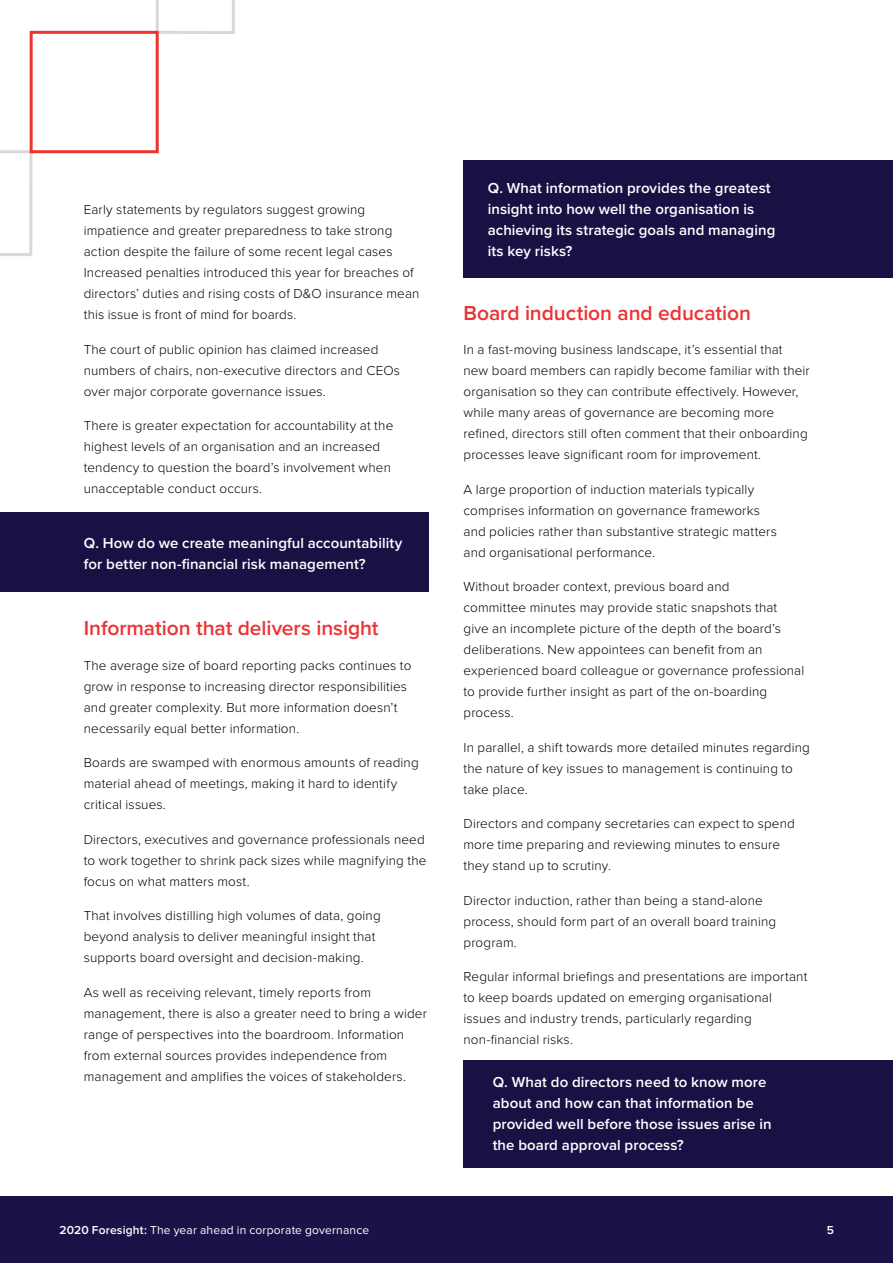
<style>
.page{position:relative;width:893px;height:1263px;background:#fff}
.page>*{position:absolute;margin:0;border:0;box-sizing:border-box;transform-origin:0 0}
.t1{font:600 21px "Proxima Nova";letter-spacing:-.005em;color:#ea3335}
.t2{font:600 15px/21px "Proxima Nova";letter-spacing:.005em;color:#fff}
.t3{font:300 13.5px/21px "Proxima Nova";letter-spacing:.01em;color:#000}
.t4{font:12px "Proxima Nova";letter-spacing:.015em;color:#fff}
.t5{font:600 12px "Proxima Nova";color:#fff}
.s1{font-weight:600}
</style>
<div class="page">
<div style="left:0;top:1196px;width:893px;height:67px;background:#191348"></div>
<svg style="left:0;top:0;width:235px;height:256px"></svg>
<div style="left:30px;top:31px;width:129px;height:122px;border:3px solid #ed332e"></div>
<div style="left:463px;top:160px;width:430px;height:117px;background:#171144"></div>
<div style="left:463px;top:1059px;width:430px;height:108px;background:#171144"></div>
<div style="left:0;top:512px;width:428px;height:80px;background:#171144"></div>
<p class="t3" style="left:84px;top:199px;width:337px">Early statements by regulators suggest growing impatience and greater preparedness to take strong action despite the failure of some recent legal cases Increased penalties introduced this year for breaches of directors’ duties and rising costs of D&amp;O insurance mean this issue is front of mind for boards.</p>
<p class="t3" style="left:84px;top:339px;width:318px">The court of public opinion has claimed increased numbers of chairs, non-executive directors and CEOs over major corporate governance issues.</p>
<p class="t3" style="left:84px;top:415px;width:311px">There is greater expectation for accountability at the highest levels of an organisation and an increased tendency to question the board’s involvement when unacceptable conduct occurs.</p>
<p class="t2" style="left:84px;top:533px;width:320px">Q. How do we create meaningful accountability for better non-financial risk management?</p>
<h1 class="t1" style="left:84px;top:616px;width:296px">Information that delivers insight</h1>
<p class="t3" style="left:84px;top:655px;width:329px">The average size of board reporting packs continues to grow in response to increasing director responsibilities and greater complexity. But more information doesn’t necessarily equal better information.</p>
<p class="t3" style="left:84px;top:753px;width:336px">Boards are swamped with enormous amounts of reading material ahead of meetings, making it hard to identify critical issues.</p>
<p class="t3" style="left:84px;top:829px;width:344px">Directors, executives and governance professionals need to work together to shrink pack sizes while magnifying the focus on what matters most.</p>
<p class="t3" style="left:84px;top:906px;width:298px">That involves distilling high volumes of data, going beyond analysis to deliver meaningful insight that supports board oversight and decision-making.</p>
<p class="t3" style="left:84px;top:982px;width:345px">As well as receiving relevant, timely reports from management, there is also a greater need to bring a wider range of perspectives into the boardroom. Information from external sources provides independence from management and amplifies the voices of stakeholders.</p>
<p class="t2" style="left:488px;top:178px;width:289px">Q. What information provides the greatest insight into how well the organisation is achieving its strategic goals and managing its key risks?</p>
<h1 class="t1" style="left:463px;top:300px;width:289px">Board induction and education</h1>
<p class="t3" style="left:463px;top:339px;width:348px">In a fast-moving business landscape, it’s essential that new board members can rapidly become familiar with their organisation so they can contribute effectively. However, while many areas of governance are becoming more refined, directors still often comment that their onboarding processes leave significant room for improvement.</p>
<p class="t3" style="left:463px;top:479px;width:315px">A large proportion of induction materials typically comprises information on governance frameworks and policies rather than substantive strategic matters and organisational performance.</p>
<p class="t3" style="left:463px;top:576px;width:342px">Without broader context, previous board and<br>committee minutes may provide static snapshots that give an incomplete picture of the depth of the board’s deliberations. New appointees can benefit from an experienced board colleague or governance professional to provide further insight as part of the on-boarding process.</p>
<p class="t3" style="left:463px;top:737px;width:348px">In parallel, a shift towards more detailed minutes regarding the nature of key issues to management is continuing to take place.</p>
<p class="t3" style="left:463px;top:813px;width:333px">Directors and company secretaries can expect to spend more time preparing and reviewing minutes to ensure they stand up to scrutiny.</p>
<p class="t3" style="left:463px;top:890px;width:314px">Director induction, rather than being a stand-alone process, should form part of an overall board training program.</p>
<p class="t3" style="left:463px;top:966px;width:345px">Regular informal briefings and presentations are important to keep boards updated on emerging organisational issues and industry trends, particularly regarding non-financial risks.</p>
<p class="t2" style="left:493px;top:1072px;width:280px">Q. What do directors need to know more about and how can that information be provided well before those issues arise in the board approval process?</p>
<p class="t4" style="left:60px;top:1223px;width:311px"><span class="s1">2020 Foresight:</span> The year ahead in corporate governance</p>
<p class="t5" style="left:827px;top:1222px;width:9px">5</p>
</div>
